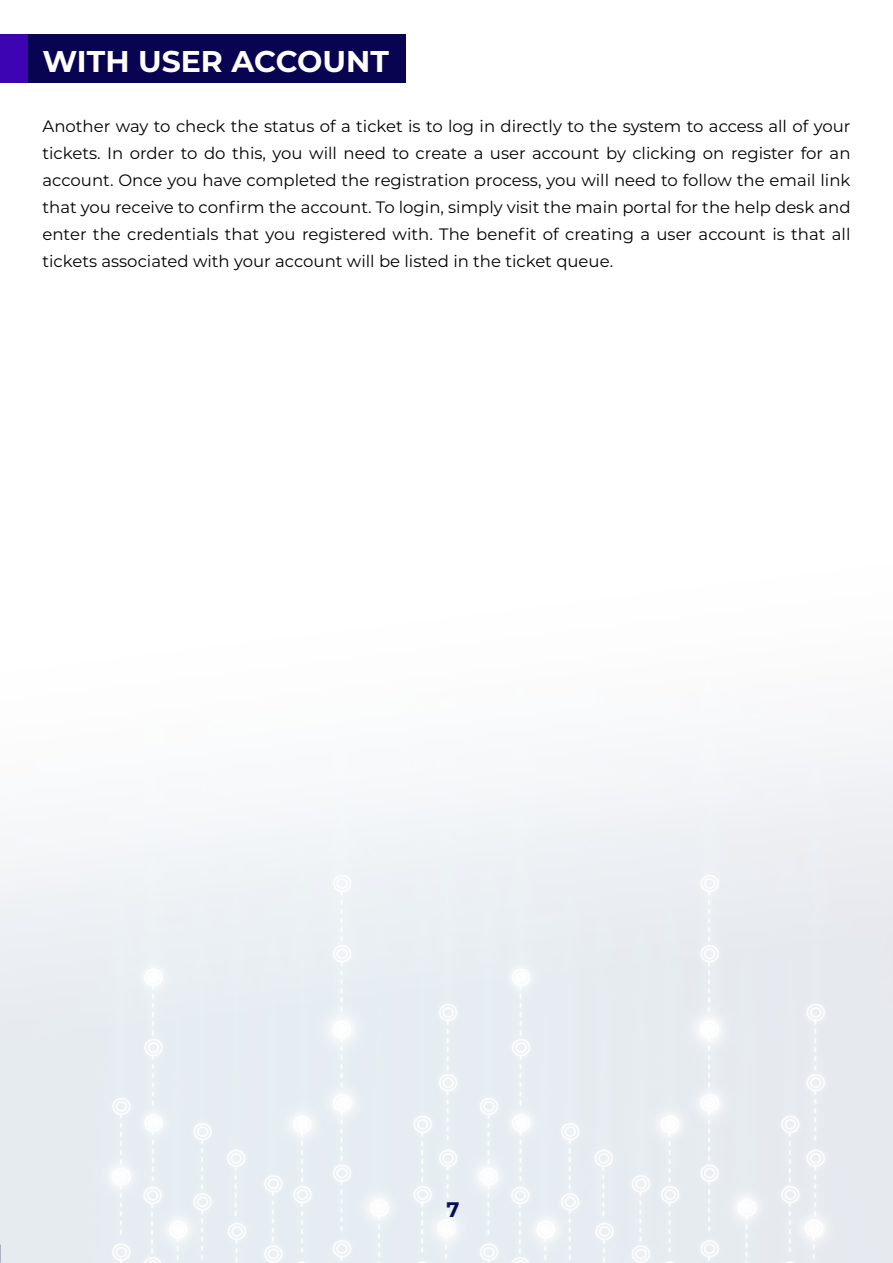
<style>
.page{position:relative;width:893px;height:1263px;background:#fff}
.page>*{position:absolute;margin:0;border:0;box-sizing:border-box;transform-origin:0 0}
.t1{font:700 30px "Montserrat";color:#fff}
.t2{font:700 21px "Montserrat";color:#080451}
.t3{font:16.5px/27px "Montserrat";color:#000;text-align:justify}
</style>
<div class="page">
<div style="left:0;top:34px;width:405px;height:49px;background:#080451"></div>
<div style="left:0;top:34px;width:27px;height:49px;background:#3d04b4"></div>
<h1 class="t1" style="left:43px;top:39px;width:348px">WITH USER ACCOUNT</h1>
<p class="t3" style="left:43px;top:112px;width:809px">Another way to check the status of a ticket is to log in directly to the system to access all of your tickets. In order to do this, you will need to create a user account by clicking on register for an account. Once you have completed the registration process, you will need to follow the email link that you receive to confirm the account. To login, simply visit the main portal for the help desk and enter the credentials that you registered with. The benefit of creating a user account is that all tickets associated with your account will be listed in the ticket queue.</p>
<p class="t2" style="left:446px;top:1194px;width:15px">7</p>
</div>
